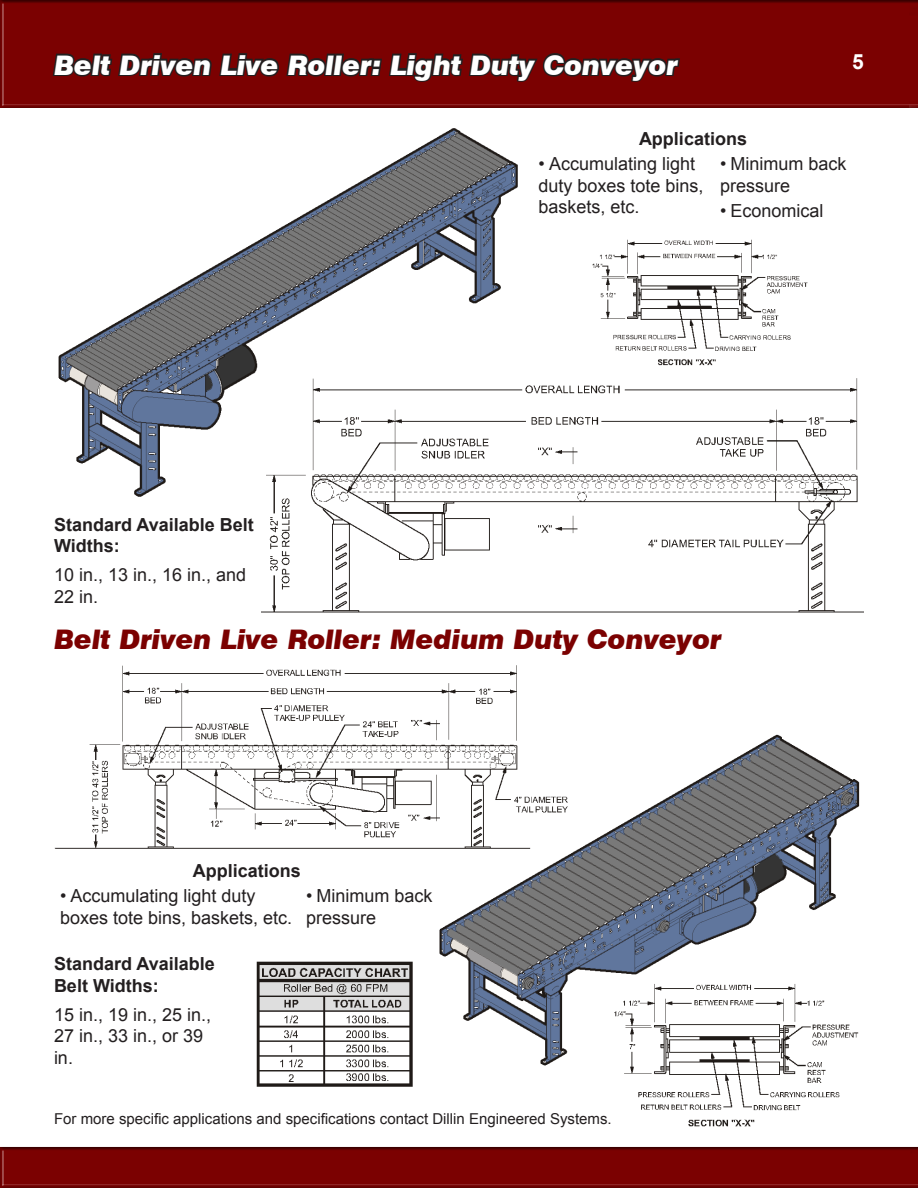
<style>
.page{position:relative;width:918px;height:1188px;background:#fff}
.page>*{position:absolute;margin:0;border:0;box-sizing:border-box;transform-origin:0 0}
.t1{font:27px "Swiss 721 Greek BT Black Inclined";color:#7b0101}
.t2{font:27px "Swiss 721 Greek BT Black Inclined";color:#fff}
.t3{font:700 21px "Arial";color:#fff}
.t4{font:18px/21.6px "Arial";color:#231f20}
.t5{font:700 18px/21.6px "Arial";color:#231f20}
.t6{font:15px "Arial";color:#231f20}
</style>
<div class="page">
<img style="left:0;top:0;width:918px;height:1188px">
<svg style="left:51px;top:14px;width:630px;height:115px;background:#842929"></svg>
<img style="left:55px;top:125px;width:465px;height:374px">
<div style="left:54px;top:116px;width:142px;height:94px;background:#fff"></div>
<div style="left:54px;top:245px;width:28px;height:57px;background:#fff"></div>
<img style="left:261px;top:375px;width:603px;height:243px">
<img style="left:585px;top:230px;width:228px;height:144px">
<img style="left:436px;top:730px;width:428px;height:338px">
<div style="left:412px;top:732px;width:196px;height:82px;background:#fff"></div>
<img style="left:54px;top:664px;width:514px;height:186px">
<img style="left:610px;top:980px;width:254px;height:154px">
<div style="left:429px;top:1032px;width:51px;height:45px;background:#fff"></div>
<img style="left:254px;top:957px;width:162px;height:133px">
<p class="t2" style="left:54px;top:49px;width:626px">Belt Driven Live Roller: Light Duty Conveyor</p>
<p class="t3" style="left:852px;top:48px;width:13px">5</p>
<p class="t5" style="left:639px;top:129px;width:110px">Applications</p>
<p class="t4" style="left:538px;top:153px;width:167px">• Accumulating light duty boxes tote bins, baskets, etc.</p>
<p class="t4" style="left:720px;top:153px;width:128px">• Minimum back pressure</p>
<p class="t4" style="left:720px;top:200px;width:105px">• Economical</p>
<p class="t5" style="left:54px;top:514px;width:201px">Standard Available Belt<br>Widths:</p>
<p class="t4" style="left:54px;top:564px;width:194px">10 in., 13 in., 16 in., and<br>22 in.</p>
<p class="t1" style="left:54px;top:624px;width:669px">Belt Driven Live Roller: Medium Duty Conveyor</p>
<p class="t5" style="left:193px;top:861px;width:110px">Applications</p>
<p class="t4" style="left:60px;top:885px;width:234px">• Accumulating light duty boxes tote bins, baskets, etc.</p>
<p class="t4" style="left:306px;top:885px;width:128px">• Minimum back pressure</p>
<p class="t5" style="left:54px;top:954px;width:162px">Standard Available<br>Belt Widths:</p>
<p class="t4" style="left:54px;top:1004px;width:159px">15 in., 19 in., 25 in.,<br>27 in., 33 in., or 39 in.</p>
<p class="t6" style="left:54px;top:1109px;width:559px">For more specific applications and specifications contact Dillin Engineered Systems.</p>
</div>
